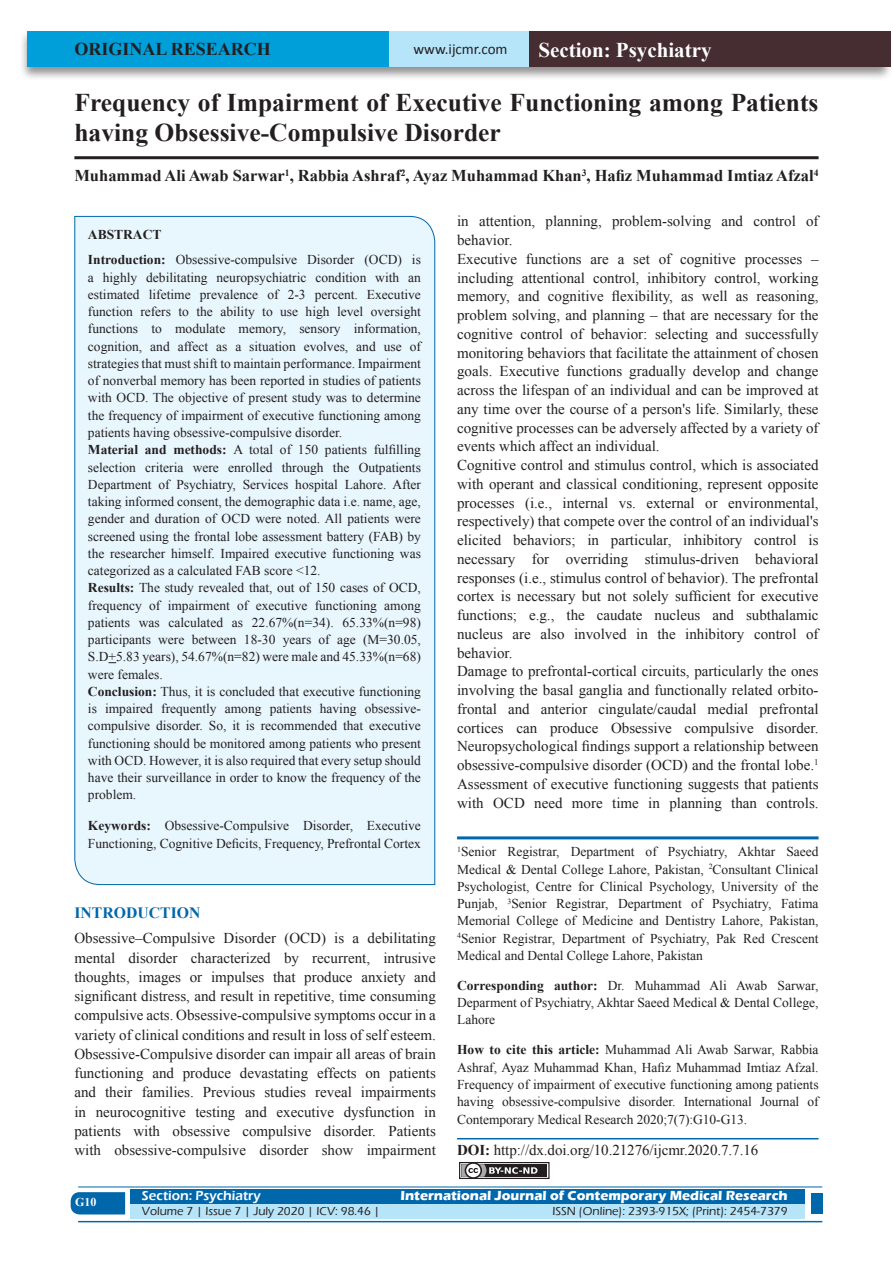
<style>
.page{position:relative;width:893px;height:1263px;background:#fff}
.page>*{position:absolute;margin:0;border:0;box-sizing:border-box;transform-origin:0 0}
.A_Title_New{font:700 25.5px/30px "Times New Roman";color:#231f20}
.t1{font:700 21px "Times New Roman";color:#fff}
.AT_new{font:700 18px "Times New Roman";color:#231f20}
.AU-New{font:700 16.5px "Times New Roman";color:#231f20}
.t2{font:700 15.75px "Times New Roman";color:#0067aa}
.TX_New{font:15px/18.8px "Times New Roman";color:#231f20;text-align:justify}
.t3{font:15px "Calibri";color:#231f20}
.Affi_New{font:13.5px/17.2px "Times New Roman";color:#231f20}
.HTC_new{font:13.5px/17.4px "Times New Roman";letter-spacing:-.005em;color:#231f20;text-align:justify}
.Corresponding{font:13.5px/17.2px "Times New Roman";color:#231f20;text-align:justify}
.t4{font:700 13.5px "Eras ITC";color:#fff}
.t5{font:600 13.5px "Eras ITC";color:#fff}
.t6{font:500 12px "Eras ITC";color:#231f20}
.t7{font:700 12px "Times New Roman";color:#fff}
.s1{font-weight:700}
</style>
<div class="page">
<svg style="left:71px;top:1192px;width:54px;height:22px"></svg>
<div style="left:130px;top:1189px;width:674px;height:15px;background:#0067aa"></div>
<div style="left:130px;top:1204px;width:674px;height:15px;background:#b6e4f9"></div>
<hr style="left:78px;top:1186px;width:744px;height:1px;background:#0067aa">
<hr style="left:78px;top:1221px;width:744px;height:1px;background:#0067aa">
<div style="left:811px;top:1193px;width:11px;height:21px;background:#0067aa"></div>
<div style="left:19px;top:29px;width:874px;height:52px;background:#231f20;opacity:.5"></div>
<div style="left:28px;top:31px;width:857px;height:35px;background:#b6e4f9"></div>
<div style="left:28px;top:31px;width:361px;height:35px;background:#009fda"></div>
<div style="left:530px;top:31px;width:361px;height:35px;background:#452d32"></div>
<div style="left:459px;top:1162px;width:91px;height:17px;border:1px solid #231f20"></div>
<div style="left:461px;top:1164px;width:86px;height:13px;background:#231f20"></div>
<svg style="left:461px;top:1162px;width:76px;height:17px"></svg>
<hr style="left:74px;top:156px;width:745px;height:3px;background:#231f20">
<div style="left:74px;top:216px;width:361px;height:669px;background:#e8f6fd"></div>
<hr style="left:457px;top:836px;width:362px;height:3px;background:#0067aa">
<hr style="left:457px;top:1138px;width:362px;height:1px;background:#0067aa">
<p class="AT_new" style="left:74px;top:36px;width:198px">ORIGINAL RESEARCH</p>
<p class="t3" style="left:413px;top:40px;width:96px">www.ijcmr.com</p>
<h2 class="t1" style="left:538px;top:35px;width:175px">Section: Psychiatry</h2>
<p class="A_Title_New" style="left:74px;top:87px;width:746px">Frequency of Impairment of Executive Functioning among Patients having Obsessive-Compulsive Disorder</p>
<p class="AU-New" style="left:74px;top:164px;width:746px">Muhammad Ali Awab Sarwar<sup>1</sup>, Rabbia Ashraf<sup>2</sup>, Ayaz Muhammad Khan<sup>3</sup>, Hafiz Muhammad Imtiaz Afzal<sup>4</sup></p>
<p class="Affi_New" style="left:88px;top:221px;width:334px;line-height:25.8px"><span class="s1">ABSTRACT<br>Introduction:</span> Obsessive-compulsive Disorder (OCD) is</p>
<p class="Affi_New" style="left:88px;top:268px;width:335px">a highly debilitating neuropsychiatric condition with an estimated lifetime prevalence of 2-3 percent. Executive function refers to the ability to use high level oversight functions to modulate memory, sensory information, cognition, and affect as a situation evolves, and use of strategies that must shift to maintain performance. Impairment of nonverbal memory has been reported in studies of patients with OCD. The objective of present study was to determine the frequency of impairment of executive functioning among patients having obsessive-compulsive disorder.<br><span class="s1">Material and methods:</span> A total of 150 patients fulfilling selection criteria were enrolled through the Outpatients Department of Psychiatry, Services hospital Lahore. After taking informed consent, the demographic data i.e. name, age, gender and duration of OCD were noted. All patients were screened using the frontal lobe assessment battery (FAB) by the researcher himself. Impaired executive functioning was categorized as a calculated FAB score &lt;12.<br><span class="s1">Results:</span> The study revealed that, out of 150 cases of OCD, frequency of impairment of executive functioning among patients was calculated as 22.67%(n=34). 65.33%(n=98) participants were between 18-30 years of age (M=30.05, S.D+5.83 years), 54.67%(n=82) were male and 45.33%(n=68) were females.<br><span class="s1">Conclusion:</span> Thus, it is concluded that executive functioning is impaired frequently among patients having obsessive&shy;compulsive disorder. So, it is recommended that executive functioning should be monitored among patients who present with OCD. However, it is also required that every setup should have their surveillance in order to know the frequency of the problem.</p>
<p class="Affi_New" style="left:88px;top:816px;width:335px;line-height:18px"><span class="s1">Keywords:</span> Obsessive-Compulsive Disorder, Executive<br>Functioning, Cognitive Deficits, Frequency, Prefrontal Cortex</p>
<h1 class="t2" style="left:74px;top:901px;width:127px">INTRODUCTION</h1>
<p class="TX_New" style="left:74px;top:928px;width:363px;line-height:19.2px">Obsessive–Compulsive Disorder (OCD) is a debilitating mental disorder characterized by recurrent, intrusive thoughts, images or impulses that produce anxiety and significant distress, and result in repetitive, time consuming compulsive acts. Obsessive-compulsive symptoms occur in a variety of clinical conditions and result in loss of self esteem.<br>Obsessive-Compulsive disorder can impair all areas of brain functioning and produce devastating effects on patients and their families. Previous studies reveal impairments in neurocognitive testing and executive dysfunction in patients with obsessive compulsive disorder. Patients with obsessive-compulsive disorder show impairment</p>
<p class="TX_New" style="left:457px;top:212px;width:363px">in attention, planning, problem-solving and control of behavior.</p>
<p class="TX_New" style="left:457px;top:249px;width:363px">Executive functions are a set of cognitive processes – including attentional control, inhibitory control, working memory, and cognitive flexibility, as well as reasoning, problem solving, and planning – that are necessary for the cognitive control of behavior: selecting and successfully monitoring behaviors that facilitate the attainment of chosen goals. Executive functions gradually develop and change across the lifespan of an individual and can be improved at any time over the course of a person's life. Similarly, these cognitive processes can be adversely affected by a variety of events which affect an individual.</p>
<p class="TX_New" style="left:457px;top:456px;width:363px">Cognitive control and stimulus control, which is associated with operant and classical conditioning, represent opposite processes (i.e., internal vs. external or environmental, respectively) that compete over the control of an individual's elicited behaviors; in particular, inhibitory control is necessary for overriding stimulus-driven behavioral responses (i.e., stimulus control of behavior). The prefrontal cortex is necessary but not solely sufficient for executive functions; e.g., the caudate nucleus and subthalamic nucleus are also involved in the inhibitory control of behavior.</p>
<p class="TX_New" style="left:457px;top:662px;width:363px">Damage to prefrontal-cortical circuits, particularly the ones involving the basal ganglia and functionally related orbito&shy;frontal and anterior cingulate/caudal medial prefrontal cortices can produce Obsessive compulsive disorder.<br>Neuropsychological findings support a relationship between obsessive-compulsive disorder (OCD) and the frontal lobe.<sup>1<br></sup>Assessment of executive functioning suggests that patients with OCD need more time in planning than controls.</p>
<p class="Affi_New" style="left:457px;top:843px;width:363px;text-align:justify"><sup>1</sup>Senior Registrar, Department of Psychiatry, Akhtar Saeed Medical &amp; Dental College Lahore, Pakistan, <sup>2</sup>Consultant Clinical Psychologist, Centre for Clinical Psychology, University of the Punjab, <sup>3</sup>Senior Registrar, Department of Psychiatry, Fatima Memorial College of Medicine and Dentistry Lahore, Pakistan, <sup>4</sup>Senior Registrar, Department of Psychiatry, Pak Red Crescent Medical and Dental College Lahore, Pakistan</p>
<p class="Corresponding" style="left:457px;top:976px;width:363px"><span class="s1">Corresponding author:</span> Dr. Muhammad Ali Awab Sarwar, Deparment of Psychiatry, Akhtar Saeed Medical &amp; Dental College, Lahore</p>
<p class="HTC_new" style="left:457px;top:1041px;width:363px"><span class="s1">How to cite this article:</span> Muhammad Ali Awab Sarwar, Rabbia Ashraf, Ayaz Muhammad Khan, Hafiz Muhammad Imtiaz Afzal.<br>Frequency of impairment of executive functioning among patients having obsessive-compulsive disorder. International Journal of Contemporary Medical Research 2020;7(7):G10-G13.</p>
<p class="TX_New" style="left:457px;top:1140px;width:303px"><span class="s1">DOI:</span> http://dx.doi.org/10.21276/ijcmr.2020.7.7.16</p>
<h4 class="t7" style="left:75px;top:1194px;width:23px">G10</h4>
<p class="t5" style="left:142px;top:1188px;width:120px">Section: Psychiatry</p>
<p class="t4" style="left:400px;top:1188px;width:389px">International Journal of Contemporary Medical Research</p>
<p class="t6" style="left:142px;top:1204px;width:240px">Volume 7 | Issue 7 | July 2020 | ICV: 98.46 |</p>
<p class="t6" style="left:552px;top:1204px;width:237px">ISSN (Online): 2393-915X; (Print): 2454-7379</p>
</div>
